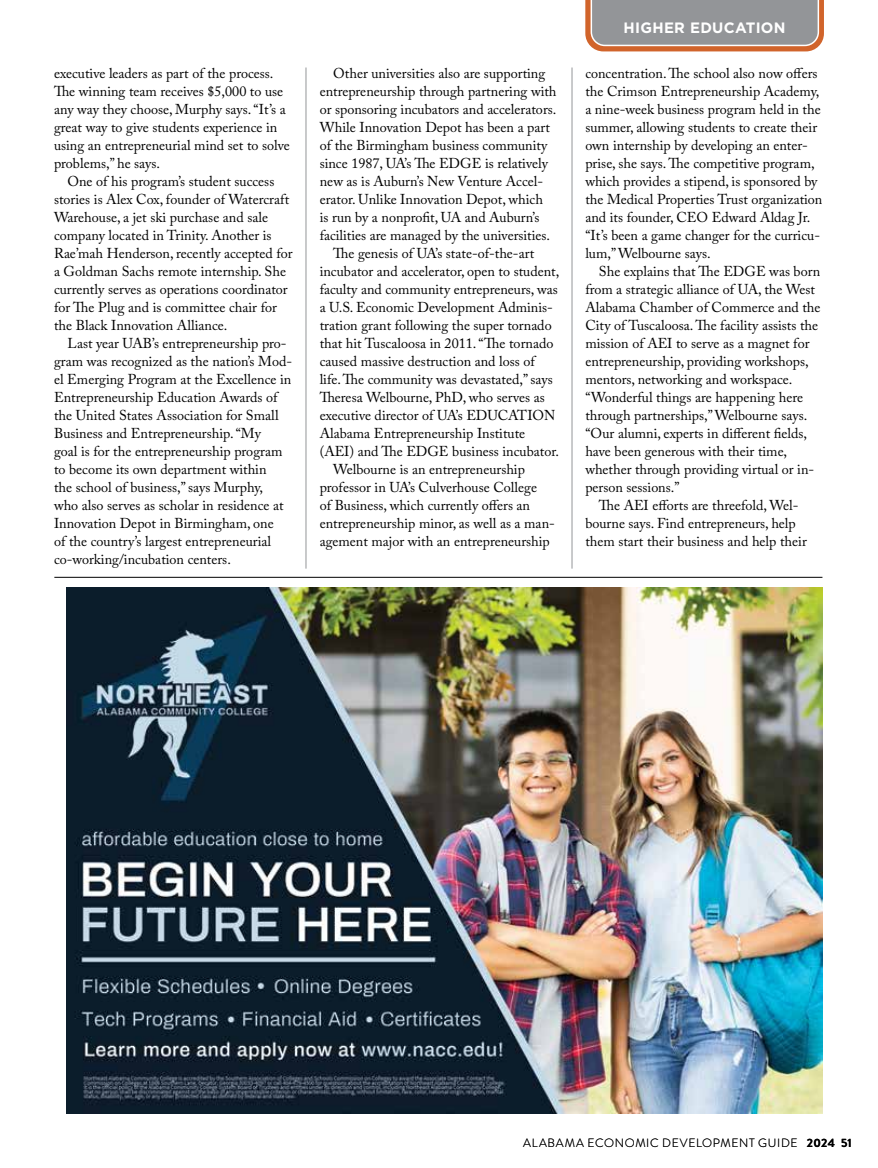
<style>
.page{position:relative;width:878px;height:1168px;background:#fff}
.page>*{position:absolute;margin:0;border:0;box-sizing:border-box;transform-origin:0 0}
.t1{font:700 15px "Gotham";letter-spacing:.02em;color:#fff}
.t2{font:14.25px/18px "Adobe Caslon Pro";color:#000}
.t3{font:300 12px "Brandon Grotesque";letter-spacing:.06em;color:#000}
.s1{font-weight:700}
</style>
<div class="page">
<svg style="left:585px;top:0;width:239px;height:51px;background:#a0938e"></svg>
<hr style="left:54px;top:577px;width:768px;height:1px;background:#000">
<img style="left:66px;top:587px;width:756px;height:527px">
<hr style="left:306px;top:68px;width:1px;height:501px;background:#939598">
<hr style="left:571px;top:68px;width:1px;height:501px;background:#939598">
<p class="t2" style="left:54px;top:64px;width:237px">executive leaders as part of the process.<br>The winning team receives $5,000 to use any way they choose, Murphy says. “It’s a great way to give students experience in using an entrepreneurial mind set to solve problems,” he says.</p>
<p class="t2" style="left:54px;top:172px;width:240px;text-indent:14px">One of his program’s student success stories is Alex Cox, founder of Watercraft Warehouse, a jet ski purchase and sale company located in Trinity. Another is Rae’mah Henderson, recently accepted for a Goldman Sachs remote internship. She currently serves as operations coordinator for The Plug and is committee chair for the Black Innovation Alliance.</p>
<p class="t2" style="left:54px;top:334px;width:239px;text-indent:14px">Last year UAB’s entrepreneurship pro&shy;gram was recognized as the nation’s Mod&shy;el Emerging Program at the Excellence in Entrepreneurship Education Awards of the United States Association for Small Business and Entrepreneurship. “My<br>goal is for the entrepreneurship program to become its own department within<br>the school of business,” says Murphy,<br>who also serves as scholar in residence at Innovation Depot in Birmingham, one<br>of the country’s largest entrepreneurial co-working/incubation centers.</p>
<p class="t2" style="left:333px;top:64px;width:214px">Other universities also are supporting</p>
<p class="t2" style="left:320px;top:82px;width:238px">entrepreneurship through partnering with</p>
<p class="t2" style="left:320px;top:100px;width:238px">or sponsoring incubators and accelerators.</p>
<p class="t2" style="left:320px;top:118px;width:232px">While Innovation Depot has been a part</p>
<p class="t2" style="left:320px;top:136px;width:229px">of the Birmingham business community</p>
<p class="t2" style="left:320px;top:154px;width:230px">since 1987, UA’s The EDGE is relatively</p>
<p class="t2" style="left:320px;top:172px;width:225px">new as is Auburn’s New Venture Accel-</p>
<p class="t2" style="left:320px;top:190px;width:225px">erator. Unlike Innovation Depot, which</p>
<p class="t2" style="left:320px;top:208px;width:221px">is run by a nonprofit, UA and Auburn’s</p>
<p class="t2" style="left:320px;top:226px;width:232px">facilities are managed by the universities.</p>
<p class="t2" style="left:333px;top:244px;width:202px">The genesis of UA’s state-of-the-art</p>
<p class="t2" style="left:320px;top:262px;width:241px">incubator and accelerator, open to student,</p>
<p class="t2" style="left:320px;top:280px;width:240px">faculty and community entrepreneurs, was</p>
<p class="t2" style="left:320px;top:298px;width:235px">a U.S. Economic Development Adminis-</p>
<p class="t2" style="left:320px;top:316px;width:233px">tration grant following the super tornado</p>
<p class="t2" style="left:320px;top:334px;width:235px">that hit Tuscaloosa in 2011. “The tornado</p>
<p class="t2" style="left:320px;top:352px;width:217px">caused massive destruction and loss of</p>
<p class="t2" style="left:320px;top:370px;width:234px">life. The community was devastated,” says</p>
<p class="t2" style="left:320px;top:388px;width:227px">Theresa Welbourne, PhD, who serves as</p>
<p class="t2" style="left:320px;top:406px;width:237px">executive director of UA’s EDUCATION</p>
<p class="t2" style="left:320px;top:424px;width:207px">Alabama Entrepreneurship Institute</p>
<p class="t2" style="left:320px;top:442px;width:241px">(AEI) and The EDGE business incubator.</p>
<p class="t2" style="left:333px;top:460px;width:193px">Welbourne is an entrepreneurship</p>
<p class="t2" style="left:320px;top:478px;width:219px">professor in UA’s Culverhouse College</p>
<p class="t2" style="left:320px;top:496px;width:212px">of Business, which currently offers an</p>
<p class="t2" style="left:320px;top:514px;width:237px">entrepreneurship minor, as well as a man-</p>
<p class="t2" style="left:320px;top:532px;width:232px">agement major with an entrepreneurship</p>
<p class="t1" style="left:623px;top:18px;width:163px">HIGHER EDUCATION</p>
<p class="t2" style="left:585px;top:64px;width:238px">concentration. The school also now offers the Crimson Entrepreneurship Academy, a nine-week business program held in the summer, allowing students to create their own internship by developing an enter&shy;prise, she says. The competitive program, which provides a stipend, is sponsored by the Medical Properties Trust organization and its founder, CEO Edward Aldag Jr. “It’s been a game changer for the curricu&shy;lum,” Welbourne says.</p>
<p class="t2" style="left:599px;top:262px;width:223px">She explains that The EDGE was born</p>
<p class="t2" style="left:585px;top:280px;width:231px">from a strategic alliance of UA, the West</p>
<p class="t2" style="left:585px;top:298px;width:237px">Alabama Chamber of Commerce and the</p>
<p class="t2" style="left:585px;top:316px;width:234px">City of Tuscaloosa. The facility assists the</p>
<p class="t2" style="left:585px;top:334px;width:226px">mission of AEI to serve as a magnet for</p>
<p class="t2" style="left:585px;top:352px;width:225px">entrepreneurship, providing workshops,</p>
<p class="t2" style="left:585px;top:370px;width:208px">mentors, networking and workspace.</p>
<p class="t2" style="left:585px;top:388px;width:219px">“Wonderful things are happening here</p>
<p class="t2" style="left:585px;top:406px;width:223px">through partnerships,” Welbourne says.</p>
<p class="t2" style="left:585px;top:424px;width:223px">“Our alumni, experts in different fields,</p>
<p class="t2" style="left:585px;top:442px;width:203px">have been generous with their time,</p>
<p class="t2" style="left:585px;top:460px;width:230px">whether through providing virtual or in-</p>
<p class="t2" style="left:585px;top:478px;width:96px">person sessions.”</p>
<p class="t2" style="left:599px;top:496px;width:201px">The AEI efforts are threefold, Wel-</p>
<p class="t2" style="left:585px;top:514px;width:212px">bourne says. Find entrepreneurs, help</p>
<p class="t2" style="left:585px;top:532px;width:223px">them start their business and help their</p>
<p class="t3" style="left:523px;top:1134px;width:330px">ALABAMA ECONOMIC DEVELOPMENT GUIDE <span class="s1">2024 51</span></p>
</div>
